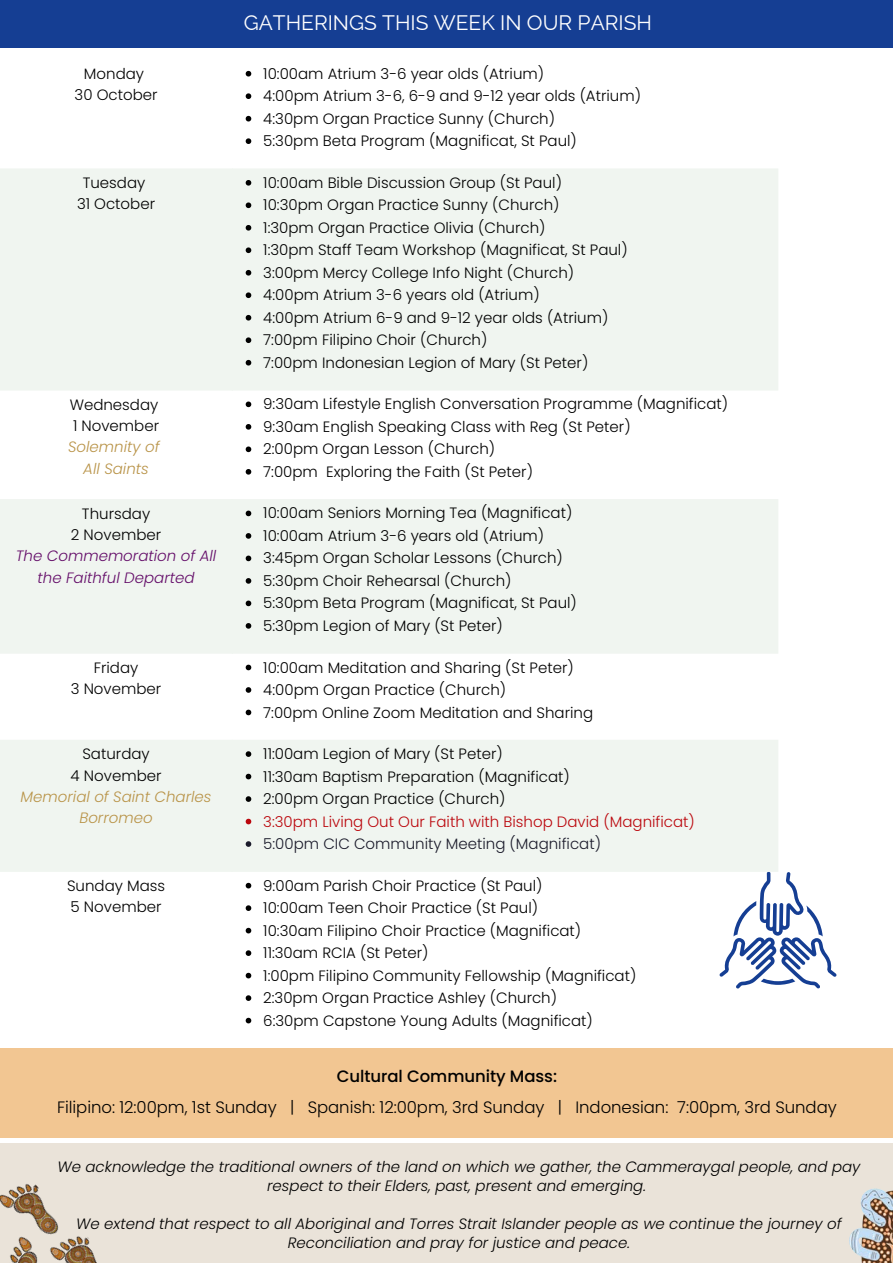
<style>
.page{position:relative;width:893px;height:1264px;background:#fff}
.page>*{position:absolute;margin:0;border:0;box-sizing:border-box;transform-origin:0 0}
.t1{font:21px "Raleway";color:#fff}
.t2{font:300 16.5px "Poppins";letter-spacing:-.005em;color:#000}
.t3{font:500 16.5px "Poppins";letter-spacing:-.005em;color:#000}
.t4{font:300 15px "Poppins";color:#000}
.t5{font:italic 300 15px/19px "Poppins";color:#000;text-align:center}
.t6{font:italic 300 15px/21.3px "Poppins";color:#b99449;text-align:center}
.t7{font:300 15px "Poppins";color:#bb070d}
.t8{font:italic 300 15px/21.3px "Poppins";color:#640d69;text-align:center}
.t9{font:300 15px "Poppins";color:#1b1b2b}
</style>
<div class="page">
<svg style="left:719px;top:871px;width:117px;height:117px"></svg>
<svg style="left:0;top:168px;width:778px;height:703px;fill:#f0f5f0"></svg>
<svg style="left:246px;top:71px;width:5px;height:5px"></svg>
<svg style="left:246px;top:93px;width:5px;height:6px"></svg>
<svg style="left:246px;top:116px;width:5px;height:5px"></svg>
<svg style="left:246px;top:138px;width:5px;height:6px"></svg>
<svg style="left:246px;top:180px;width:5px;height:6px"></svg>
<svg style="left:246px;top:202px;width:5px;height:6px"></svg>
<svg style="left:246px;top:225px;width:5px;height:5px"></svg>
<svg style="left:246px;top:247px;width:5px;height:6px"></svg>
<svg style="left:246px;top:270px;width:5px;height:5px"></svg>
<svg style="left:246px;top:292px;width:5px;height:6px"></svg>
<svg style="left:246px;top:315px;width:5px;height:5px"></svg>
<svg style="left:246px;top:337px;width:5px;height:6px"></svg>
<svg style="left:246px;top:360px;width:5px;height:5px"></svg>
<svg style="left:246px;top:401px;width:5px;height:6px"></svg>
<svg style="left:246px;top:424px;width:5px;height:5px"></svg>
<svg style="left:246px;top:446px;width:5px;height:6px"></svg>
<svg style="left:246px;top:469px;width:5px;height:5px"></svg>
<svg style="left:246px;top:510px;width:5px;height:6px"></svg>
<svg style="left:246px;top:533px;width:5px;height:5px"></svg>
<svg style="left:246px;top:555px;width:5px;height:6px"></svg>
<svg style="left:246px;top:578px;width:5px;height:5px"></svg>
<svg style="left:246px;top:600px;width:5px;height:6px"></svg>
<svg style="left:246px;top:623px;width:5px;height:5px"></svg>
<svg style="left:246px;top:664px;width:5px;height:6px"></svg>
<svg style="left:246px;top:687px;width:5px;height:5px"></svg>
<svg style="left:246px;top:709px;width:5px;height:6px"></svg>
<svg style="left:246px;top:751px;width:5px;height:6px"></svg>
<svg style="left:246px;top:773px;width:5px;height:6px"></svg>
<svg style="left:246px;top:796px;width:5px;height:5px"></svg>
<svg style="left:246px;top:818px;width:5px;height:6px"></svg>
<svg style="left:246px;top:841px;width:5px;height:5px"></svg>
<svg style="left:246px;top:882px;width:5px;height:6px"></svg>
<svg style="left:246px;top:905px;width:5px;height:6px"></svg>
<svg style="left:246px;top:927px;width:5px;height:6px"></svg>
<svg style="left:246px;top:950px;width:5px;height:5px"></svg>
<svg style="left:246px;top:972px;width:5px;height:6px"></svg>
<svg style="left:246px;top:995px;width:5px;height:5px"></svg>
<svg style="left:246px;top:1017px;width:5px;height:6px"></svg>
<div style="left:0;top:0;width:892px;height:47px;background:#153e93"></div>
<div style="left:1px;top:1048px;width:891px;height:89px;background:#f2c692"></div>
<div style="left:1px;top:1142px;width:891px;height:120px;background:#eae3d9"></div>
<img style="left:0;top:1142px;width:121px;height:120px">
<img style="left:849px;top:1188px;width:43px;height:74px">
<p class="t1" style="left:244px;top:11px;width:410px">GATHERINGS THIS WEEK IN OUR PARISH</p>
<p class="t4" style="left:84px;top:63px;width:62px">Monday</p>
<p class="t4" style="left:75px;top:85px;width:84px">30 October</p>
<p class="t4" style="left:263px;top:63px;width:282px">10:00am Atrium 3-6 year olds (Atrium)</p>
<p class="t4" style="left:263px;top:85px;width:379px">4:00pm Atrium 3-6, 6-9 and 9-12 year olds (Atrium)</p>
<p class="t4" style="left:263px;top:108px;width:293px">4:30pm Organ Practice Sunny (Church)</p>
<p class="t4" style="left:263px;top:130px;width:315px">5:30pm Beta Program (Magnificat, St Paul)</p>
<p class="t4" style="left:83px;top:172px;width:64px">Tuesday</p>
<p class="t4" style="left:77px;top:194px;width:80px">31 October</p>
<p class="t4" style="left:263px;top:172px;width:300px">10:00am Bible Discussion Group (St Paul)</p>
<p class="t4" style="left:263px;top:194px;width:298px">10:30pm Organ Practice Sunny (Church)</p>
<p class="t4" style="left:263px;top:217px;width:284px">1:30pm Organ Practice Olivia (Church)</p>
<p class="t4" style="left:263px;top:239px;width:366px">1:30pm Staff Team Workshop (Magnificat, St Paul)</p>
<p class="t4" style="left:263px;top:262px;width:312px">3:00pm Mercy College Info Night (Church)</p>
<p class="t4" style="left:263px;top:284px;width:278px">4:00pm Atrium 3-6 years old (Atrium)</p>
<p class="t4" style="left:263px;top:307px;width:346px">4:00pm Atrium 6-9 and 9-12 year olds (Atrium)</p>
<p class="t4" style="left:263px;top:329px;width:226px">7:00pm Filipino Choir (Church)</p>
<p class="t4" style="left:263px;top:352px;width:326px">7:00pm Indonesian Legion of Mary (St Peter)</p>
<p class="t4" style="left:70px;top:394px;width:90px">Wednesday</p>
<p class="t4" style="left:73px;top:415px;width:88px">1 November</p>
<p class="t6" style="left:68px;top:436px;width:93px">Solemnity of</p>
<p class="t6" style="left:83px;top:458px;width:67px">All Saints</p>
<p class="t4" style="left:263px;top:393px;width:466px">9:30am Lifestyle English Conversation Programme (Magnificat)</p>
<p class="t4" style="left:263px;top:416px;width:369px">9:30am English Speaking Class with Reg (St Peter)</p>
<p class="t4" style="left:263px;top:438px;width:233px">2:00pm Organ Lesson (Church)</p>
<p class="t4" style="left:263px;top:461px;width:271px">7:00pm Exploring the Faith (St Peter)</p>
<p class="t4" style="left:82px;top:503px;width:70px">Thursday</p>
<p class="t4" style="left:71px;top:524px;width:92px">2 November</p>
<p class="t8" style="left:16px;top:545px;width:202px">The Commemoration of All the Faithful Departed</p>
<p class="t4" style="left:263px;top:502px;width:310px">10:00am Seniors Morning Tea (Magnificat)</p>
<p class="t4" style="left:263px;top:525px;width:282px">10:00am Atrium 3-6 years old (Atrium)</p>
<p class="t4" style="left:263px;top:547px;width:301px">3:45pm Organ Scholar Lessons (Church)</p>
<p class="t4" style="left:263px;top:570px;width:250px">5:30pm Choir Rehearsal (Church)</p>
<p class="t4" style="left:263px;top:592px;width:315px">5:30pm Beta Program (Magnificat, St Paul)</p>
<p class="t4" style="left:263px;top:615px;width:241px">5:30pm Legion of Mary (St Peter)</p>
<p class="t4" style="left:94px;top:657px;width:46px">Friday</p>
<p class="t4" style="left:71px;top:678px;width:92px">3 November</p>
<p class="t4" style="left:263px;top:656px;width:312px">10:00am Meditation and Sharing (St Peter)</p>
<p class="t4" style="left:263px;top:679px;width:244px">4:00pm Organ Practice (Church)</p>
<p class="t4" style="left:263px;top:701px;width:331px">7:00pm Online Zoom Meditation and Sharing</p>
<p class="t4" style="left:82px;top:743px;width:69px">Saturday</p>
<p class="t4" style="left:71px;top:765px;width:92px">4 November</p>
<p class="t6" style="left:21px;top:786px;width:192px">Memorial of Saint Charles<br>Borromeo</p>
<p class="t4" style="left:263px;top:743px;width:241px">11:00am Legion of Mary (St Peter)</p>
<p class="t4" style="left:263px;top:766px;width:308px">11:30am Baptism Preparation (Magnificat)</p>
<p class="t4" style="left:263px;top:788px;width:244px">2:00pm Organ Practice (Church)</p>
<p class="t7" style="left:263px;top:810px;width:433px">3:30pm Living Out Our Faith with Bishop David (Magnificat)</p>
<p class="t9" style="left:263px;top:833px;width:339px">5:00pm CIC Community Meeting (Magnificat)</p>
<p class="t4" style="left:67px;top:875px;width:100px">Sunday Mass</p>
<p class="t4" style="left:71px;top:896px;width:92px">5 November</p>
<p class="t4" style="left:263px;top:875px;width:281px">9:00am Parish Choir Practice (St Paul)</p>
<p class="t4" style="left:263px;top:897px;width:276px">10:00am Teen Choir Practice (St Paul)</p>
<p class="t4" style="left:263px;top:919px;width:319px">10:30am Filipino Choir Practice (Magnificat)</p>
<p class="t4" style="left:263px;top:942px;width:167px">11:30am RCIA (St Peter)</p>
<p class="t4" style="left:263px;top:964px;width:374px">1:00pm Filipino Community Fellowship (Magnificat)</p>
<p class="t4" style="left:263px;top:987px;width:295px">2:30pm Organ Practice Ashley (Church)</p>
<p class="t4" style="left:263px;top:1009px;width:331px">6:30pm Capstone Young Adults (Magnificat)</p>
<p class="t3" style="left:337px;top:1064px;width:222px">Cultural Community Mass:</p>
<p class="t2" style="left:57px;top:1095px;width:781px">Filipino: 12:00pm, 1st Sunday | Spanish: 12:00pm, 3rd Sunday | Indonesian: 7:00pm, 3rd Sunday</p>
<p class="t5" style="left:57px;top:1156px;width:804px">We acknowledge the traditional owners of the land on which we gather, the Cammeraygal people, and pay respect to their Elders, past, present and emerging.</p>
<p class="t5" style="left:76px;top:1214px;width:766px">We extend that respect to all Aboriginal and Torres Strait Islander people as we continue the journey of<br>Reconciliation and pray for justice and peace.</p>
</div>
